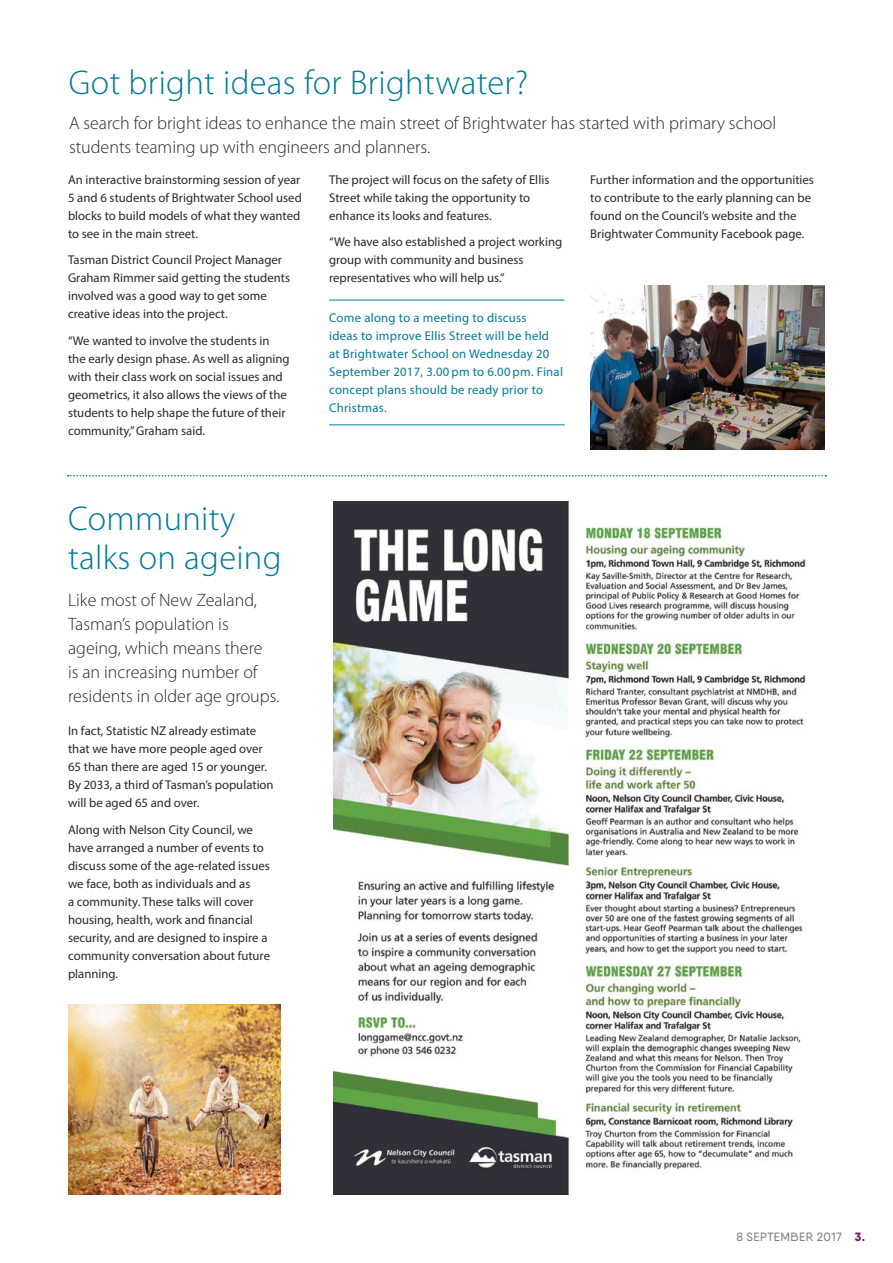
<style>
.page{position:relative;width:893px;height:1263px;background:#fff}
.page>*{position:absolute;margin:0;border:0;box-sizing:border-box;transform-origin:0 0}
.t1{font:300 34.5px/39px "Myriad Pro";letter-spacing:.01em;color:#00799a}
.t2{font:300 18px/24px "Myriad Pro";color:#292829}
.t3{font:12.75px/18px "Myriad Pro";color:#292829}
.t4{font:12.75px/18px "Myriad Pro";letter-spacing:.02em;color:#00799a}
.t5{font:500 12px "Qanelas Soft DEMO";letter-spacing:.03em;color:#808285}
.s1{font-weight:800;color:#7b2162}
</style>
<div class="page">
<hr style="left:329px;top:300px;width:236px;height:1px;background:#007eb9">
<hr style="left:329px;top:424px;width:236px;height:1px;background:#007eb9">
<img style="left:590px;top:286px;width:235px;height:164px">
<img style="left:333px;top:502px;width:473px;height:693px">
<svg style="left:68px;top:475px;width:758px;height:1px"></svg>
<img style="left:69px;top:1005px;width:212px;height:189px">
<h1 class="t1" style="left:69px;top:63px;width:461px">Got bright ideas for Brightwater?</h1>
<h2 class="t2" style="left:69px;top:111px;width:709px">A search for bright ideas to enhance the main street of Brightwater has started with primary school students teaming up with engineers and planners.</h2>
<p class="t3" style="left:68px;top:170px;width:235px">An interactive brainstorming session of year 5 and 6 students of Brightwater School used blocks to build models of what they wanted to see in the main street.</p>
<p class="t3" style="left:68px;top:251px;width:224px">Tasman District Council Project Manager Graham Rimmer said getting the students involved was a good way to get some creative ideas into the project.</p>
<p class="t3" style="left:68px;top:331px;width:223px">“We wanted to involve the students in the early design phase. As well as aligning with their class work on social issues and geometrics, it also allows the views of the students to help shape the future of their community,” Graham said.</p>
<p class="t3" style="left:329px;top:170px;width:222px">The project will focus on the safety of Ellis<br>Street while taking the opportunity to enhance its looks and features.</p>
<p class="t3" style="left:329px;top:233px;width:235px">“We have also established a project working group with community and business representatives who will help us.”</p>
<p class="t4" style="left:329px;top:308px;width:235px">Come along to a meeting to discuss<br>ideas to improve Ellis Street will be held<br>at Brightwater School on Wednesday 20<br>September 2017, 3.00 pm to 6.00 pm. Final concept plans should be ready prior to Christmas.</p>
<p class="t3" style="left:590px;top:170px;width:225px">Further information and the opportunities to contribute to the early planning can be found on the Council’s website and the Brightwater Community Facebook page.</p>
<h1 class="t1" style="left:68px;top:499px;width:215px">Community talks on ageing</h1>
<h2 class="t2" style="left:68px;top:589px;width:213px">Like most of New Zealand,<br>Tasman’s population is ageing, which means there<br>is an increasing number of residents in older age groups.</h2>
<p class="t3" style="left:68px;top:721px;width:207px">In fact, Statistic NZ already estimate that we have more people aged over 65 than there are aged 15 or younger.<br>By 2033, a third of Tasman’s population will be aged 65 and over.</p>
<p class="t3" style="left:68px;top:820px;width:204px">Along with Nelson City Council, we have arranged a number of events to discuss some of the age-related issues we face, both as individuals and as<br>a community. These talks will cover housing, health, work and financial security, and are designed to inspire a community conversation about future planning.</p>
<p class="t5" style="left:736px;top:1231px;width:130px">8 SEPTEMBER 2017 <span class="s1">3.</span></p>
</div>
